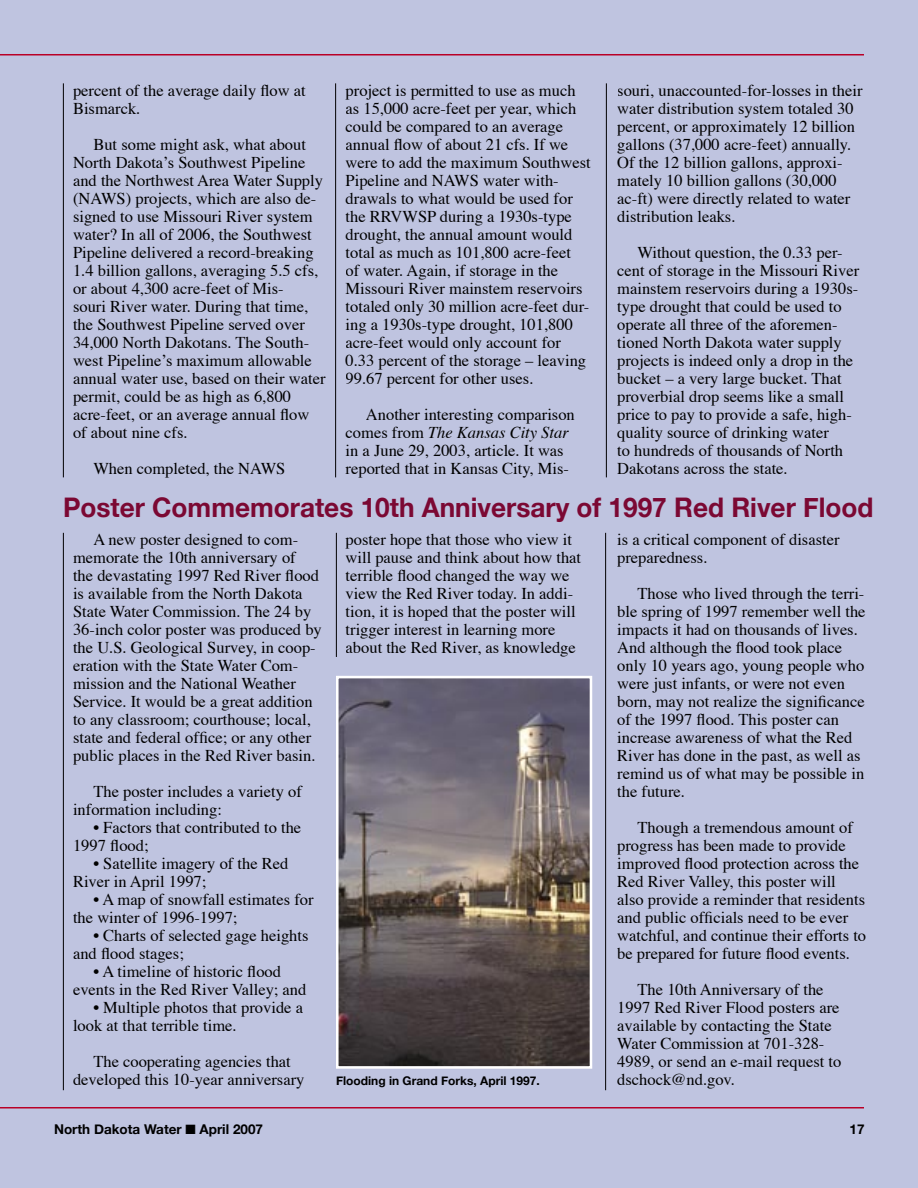
<style>
.page{position:relative;width:918px;height:1188px;background:#bfc4e0}
.page>*{position:absolute;margin:0;border:0;box-sizing:border-box;transform-origin:0 0}
.t1{font:700 27px "Helvetica Neue";color:#7b0833}
.t2{font:16.5px/18px "Times";color:#000}
.t3{font:700 13.5px "Helvetica Neue";color:#000}
.t4{font:700 12px "Helvetica Neue";color:#000}
.s1{font-style:italic}
</style>
<div class="page">
<hr style="left:0;top:54px;width:864px;height:1px;background:#b90027">
<hr style="left:0;top:1107px;width:864px;height:1px;background:#b90027">
<hr style="left:605px;top:533px;width:1px;height:557px;background:#000">
<hr style="left:336px;top:533px;width:1px;height:124px;background:#000">
<hr style="left:63px;top:533px;width:1px;height:557px;background:#000">
<hr style="left:63px;top:83px;width:1px;height:394px;background:#000">
<hr style="left:335px;top:83px;width:1px;height:394px;background:#000">
<hr style="left:606px;top:83px;width:1px;height:394px;background:#000">
<svg style="left:336px;top:676px;width:256px;height:393px;background:#6d6466"></svg>
<p class="t2" style="left:73px;top:82px;width:234px">percent of the average daily flow at<br>Bismarck.</p>
<p class="t2" style="left:73px;top:136px;width:254px;text-indent:20px">But some might ask, what about North Dakotaʼs Southwest Pipeline and the Northwest Area Water Supply (NAWS) projects, which are also de&shy;signed to use Missouri River system water? In all of 2006, the Southwest Pipeline delivered a record-breaking 1.4 billion gallons, averaging 5.5 cfs, or about 4,300 acre-feet of Mis-<br>souri River water. During that time, the Southwest Pipeline served over 34,000 North Dakotans. The South&shy;west Pipelineʼs maximum allowable annual water use, based on their water permit, could be as high as 6,800 acre-feet, or an average annual flow of about nine cfs.</p>
<p class="t2" style="left:93px;top:460px;width:194px">When completed, the NAWS</p>
<p class="t2" style="left:346px;top:82px;width:247px">project is permitted to use as much as 15,000 acre-feet per year, which could be compared to an average annual flow of about 21 cfs. If we were to add the maximum Southwest Pipeline and NAWS water with&shy;drawals to what would be used for the RRVWSP during a 1930s-type drought, the annual amount would total as much as 101,800 acre-feet<br>of water. Again, if storage in the Missouri River mainstem reservoirs totaled only 30 million acre-feet dur&shy;ing a 1930s-type drought, 101,800 acre-feet would only account for 0.33 percent of the storage – leaving 99.67 percent for other uses.</p>
<p class="t2" style="left:346px;top:406px;width:231px;text-indent:20px">Another interesting comparison comes from <span class="s1">The Kansas City Star </span>in a June 29, 2003, article. It was reported that in Kansas City, Mis-</p>
<p class="t2" style="left:617px;top:82px;width:247px">souri, unaccounted-for-losses in their water distribution system totaled 30 percent, or approximately 12 billion gallons (37,000 acre-feet) annually.<br>Of the 12 billion gallons, approxi&shy;mately 10 billion gallons (30,000 ac-ft) were directly related to water distribution leaks.</p>
<p class="t2" style="left:617px;top:244px;width:243px;text-indent:20px">Without question, the 0.33 per&shy;cent of storage in the Missouri River mainstem reservoirs during a 1930s&shy;type drought that could be used to operate all three of the aforemen&shy;tioned North Dakota water supply projects is indeed only a drop in the bucket – a very large bucket. That proverbial drop seems like a small price to pay to provide a safe, high&shy;quality source of drinking water<br>to hundreds of thousands of North Dakotans across the state.</p>
<h1 class="t1" style="left:63px;top:490px;width:812px">Poster Commemorates 10th Anniversary of 1997 Red River Flood</h1>
<p class="t2" style="left:73px;top:532px;width:250px;text-indent:20px">A new poster designed to com&shy;memorate the 10th anniversary of<br>the devastating 1997 Red River flood is available from the North Dakota State Water Commission. The 24 by 36-inch color poster was produced by the U.S. Geological Survey, in coop&shy;eration with the State Water Com&shy;mission and the National Weather Service. It would be a great addition to any classroom; courthouse; local, state and federal office; or any other public places in the Red River basin.</p>
<p class="t2" style="left:73px;top:784px;width:230px;text-indent:20px">The poster includes a variety of information including:</p>
<p class="t2" style="left:73px;top:820px;width:230px;text-indent:20px">• Factors that contributed to the<br>1997 flood;</p>
<p class="t2" style="left:73px;top:856px;width:217px;text-indent:20px">• Satellite imagery of the Red<br>River in April 1997;</p>
<p class="t2" style="left:73px;top:892px;width:242px;text-indent:20px">• A map of snowfall estimates for the winter of 1996-1997;</p>
<p class="t2" style="left:73px;top:928px;width:237px;text-indent:20px">• Charts of selected gage heights and flood stages;</p>
<p class="t2" style="left:73px;top:964px;width:235px;text-align:center">• A timeline of historic flood events in the Red River Valley; and</p>
<p class="t2" style="left:73px;top:1000px;width:232px;text-indent:20px">• Multiple photos that provide a look at that terrible time.</p>
<p class="t2" style="left:73px;top:1054px;width:233px;text-align:center">The cooperating agencies that developed this 10-year anniversary</p>
<p class="t2" style="left:346px;top:532px;width:237px">poster hope that those who view it will pause and think about how that terrible flood changed the way we view the Red River today. In addi&shy;tion, it is hoped that the poster will trigger interest in learning more about the Red River, as knowledge</p>
<p class="t2" style="left:617px;top:532px;width:224px">is a critical component of disaster preparedness.</p>
<p class="t2" style="left:617px;top:586px;width:250px;text-indent:20px">Those who lived through the terri&shy;ble spring of 1997 remember well the impacts it had on thousands of lives.<br>And although the flood took place only 10 years ago, young people who were just infants, or were not even born, may not realize the significance of the 1997 flood. This poster can increase awareness of what the Red<br>River has done in the past, as well as remind us of what may be possible in the future.</p>
<p class="t2" style="left:617px;top:820px;width:250px;text-indent:20px">Though a tremendous amount of progress has been made to provide improved flood protection across the Red River Valley, this poster will also provide a reminder that residents and public officials need to be ever watchful, and continue their efforts to be prepared for future flood events.</p>
<p class="t2" style="left:617px;top:982px;width:226px;text-indent:20px">The 10th Anniversary of the<br>1997 Red River Flood posters are available by contacting the State<br>Water Commission at 701-328-<br>4989, or send an e-mail request to dschock@nd.gov.</p>
<p class="t4" style="left:336px;top:1074px;width:205px">Flooding in Grand Forks, April 1997.</p>
<p class="t3" style="left:54px;top:1121px;width:211px">North Dakota Water ■ April 2007</p>
<p class="t3" style="left:850px;top:1121px;width:17px">17</p>
</div>
